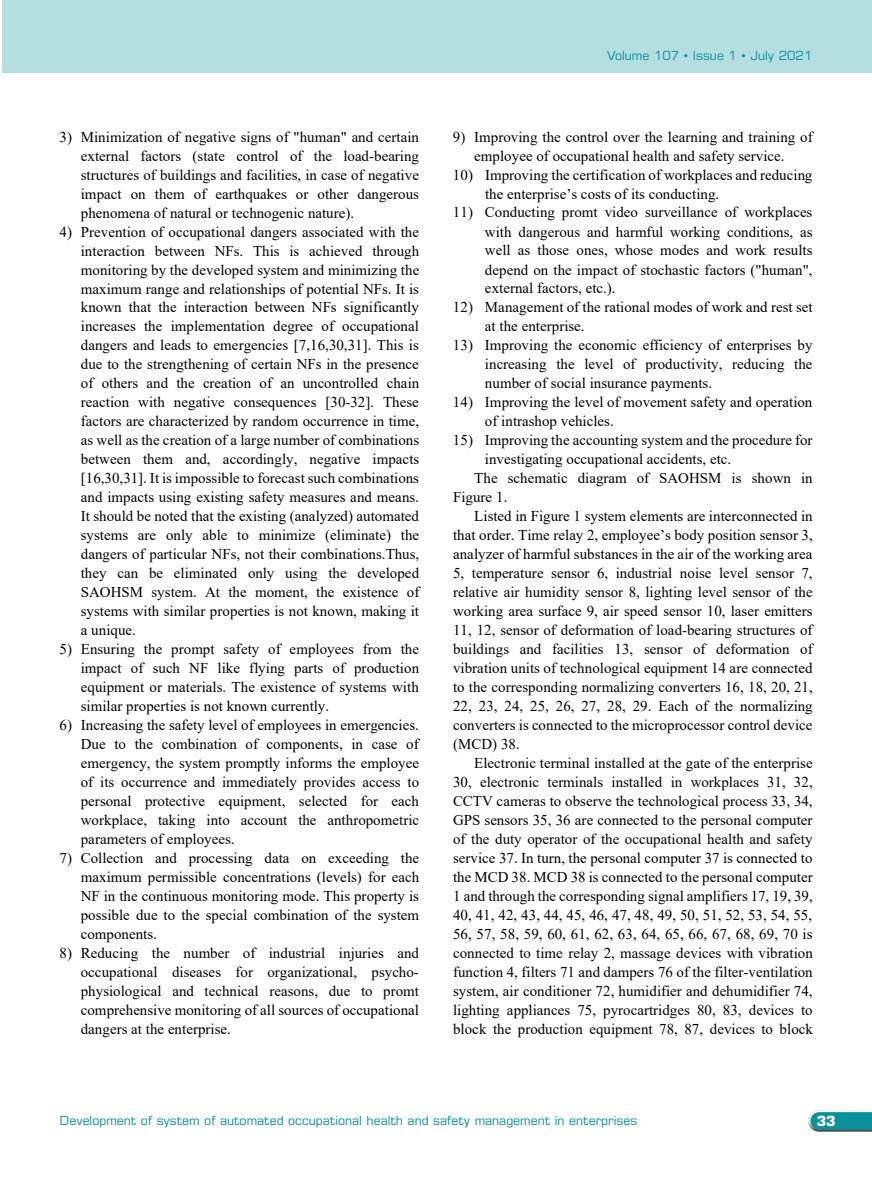
<style>
.page{position:relative;width:872px;height:1191px;background:#fff}
.page>*{position:absolute;margin:0;border:0;box-sizing:border-box;transform-origin:0 0}
.t1{font:15px/18.9px "Times New Roman";letter-spacing:.005em;color:#000;text-align:justify}
.t2{font:700 14.1px "Eurostile LT Pro";color:#fff}
.t3{font:12.6px "Eurostile LT Pro";color:#09919b}
</style>
<div class="page">
<svg style="left:808px;top:1110px;width:64px;height:21px"></svg>
<div style="left:2px;top:0;width:870px;height:72px;background:#b5dee1"></div>
<p class="t1" style="left:81px;top:127px;width:340px;text-indent:-21px">3) Minimization of negative signs of "human" and certain external factors (state control of the load-bearing structures of buildings and facilities, in case of negative impact on them of earthquakes or other dangerous phenomena of natural or technogenic nature).</p>
<p class="t1" style="left:81px;top:222px;width:340px;text-indent:-21px">4) Prevention of occupational dangers associated with the interaction between NFs. This is achieved through monitoring by the developed system and minimizing the maximum range and relationships of potential NFs. It is known that the interaction between NFs significantly increases the implementation degree of occupational dangers and leads to emergencies [7,16,30,31]. This is due to the strengthening of certain NFs in the presence of others and the creation of an uncontrolled chain reaction with negative consequences [30-32]. These factors are characterized by random occurrence in time, as well as the creation of a large number of combinations between them and, accordingly, negative impacts [16,30,31]. It is impossible to forecast such combinations and impacts using existing safety measures and means.<br>It should be noted that the existing (analyzed) automated systems are only able to minimize (eliminate) the dangers of particular NFs, not their combinations.Thus, they can be eliminated only using the developed SAOHSM system. At the moment, the existence of systems with similar properties is not known, making it a unique.</p>
<p class="t1" style="left:81px;top:639px;width:340px;text-indent:-21px">5) Ensuring the prompt safety of employees from the impact of such NF like flying parts of production equipment or materials. The existence of systems with similar properties is not known currently.</p>
<p class="t1" style="left:81px;top:715px;width:340px;text-indent:-21px">6) Increasing the safety level of employees in emergencies.<br>Due to the combination of components, in case of emergency, the system promptly informs the employee of its occurrence and immediately provides access to personal protective equipment, selected for each workplace, taking into account the anthropometric parameters of employees.</p>
<p class="t1" style="left:81px;top:847px;width:340px;text-indent:-21px">7) Collection and processing data on exceeding the maximum permissible concentrations (levels) for each NF in the continuous monitoring mode. This property is possible due to the special combination of the system components.</p>
<p class="t1" style="left:81px;top:942px;width:340px;text-indent:-21px">8) Reducing the number of industrial injuries and occupational diseases for organizational, psycho&shy;physiological and technical reasons, due to promt comprehensive monitoring of all sources of occupational dangers at the enterprise.</p>
<p class="t3" style="left:607px;top:48px;width:207px">Volume 107 • Issue 1 • July 2021</p>
<p class="t1" style="left:453px;top:127px;width:361px;text-align:center">9) Improving the control over the learning and training of employee of occupational health and safety service.</p>
<p class="t1" style="left:485px;top:165px;width:329px;text-indent:-32px">10) Improving the certification of workplaces and reducing the enterprise’s costs of its conducting.</p>
<p class="t1" style="left:485px;top:202px;width:329px;text-indent:-32px">11) Conducting promt video surveillance of workplaces with dangerous and harmful working conditions, as well as those ones, whose modes and work results depend on the impact of stochastic factors ("human", external factors, etc.).</p>
<p class="t1" style="left:485px;top:297px;width:329px;text-indent:-32px">12) Management of the rational modes of work and rest set at the enterprise.</p>
<p class="t1" style="left:485px;top:335px;width:329px;text-indent:-32px">13) Improving the economic efficiency of enterprises by increasing the level of productivity, reducing the number of social insurance payments.</p>
<p class="t1" style="left:485px;top:392px;width:329px;text-indent:-32px">14) Improving the level of movement safety and operation of intrashop vehicles.</p>
<p class="t1" style="left:453px;top:430px;width:361px">15) Improving the accounting system and the procedure for</p>
<p class="t1" style="left:485px;top:449px;width:248px">investigating occupational accidents, etc.</p>
<p class="t1" style="left:474px;top:468px;width:340px">The schematic diagram of SAOHSM is shown in</p>
<p class="t1" style="left:453px;top:487px;width:56px">Figure 1.</p>
<p class="t1" style="left:474px;top:506px;width:340px">Listed in Figure 1 system elements are interconnected in</p>
<p class="t1" style="left:453px;top:525px;width:361px">that order. Time relay 2, employee’s body position sensor 3,</p>
<p class="t1" style="left:453px;top:544px;width:361px">analyzer of harmful substances in the air of the working area</p>
<p class="t1" style="left:453px;top:563px;width:361px">5, temperature sensor 6, industrial noise level sensor 7,</p>
<p class="t1" style="left:453px;top:582px;width:361px">relative air humidity sensor 8, lighting level sensor of the</p>
<p class="t1" style="left:453px;top:601px;width:361px">working area surface 9, air speed sensor 10, laser emitters</p>
<p class="t1" style="left:453px;top:620px;width:361px">11, 12, sensor of deformation of load-bearing structures of</p>
<p class="t1" style="left:453px;top:639px;width:361px">buildings and facilities 13, sensor of deformation of</p>
<p class="t1" style="left:453px;top:658px;width:361px">vibration units of technological equipment 14 are connected</p>
<p class="t1" style="left:453px;top:677px;width:361px">to the corresponding normalizing converters 16, 18, 20, 21,</p>
<p class="t1" style="left:453px;top:696px;width:361px">22, 23, 24, 25, 26, 27, 28, 29. Each of the normalizing</p>
<p class="t1" style="left:453px;top:715px;width:361px">converters is connected to the microprocessor control device</p>
<p class="t1" style="left:453px;top:734px;width:68px">(MCD) 38.</p>
<p class="t1" style="left:474px;top:753px;width:340px">Electronic terminal installed at the gate of the enterprise</p>
<p class="t1" style="left:453px;top:772px;width:361px">30, electronic terminals installed in workplaces 31, 32,</p>
<p class="t1" style="left:453px;top:791px;width:361px">CCTV cameras to observe the technological process 33, 34,</p>
<p class="t1" style="left:453px;top:810px;width:361px">GPS sensors 35, 36 are connected to the personal computer</p>
<p class="t1" style="left:453px;top:829px;width:361px">of the duty operator of the occupational health and safety</p>
<p class="t1" style="left:453px;top:848px;width:361px">service 37. In turn, the personal computer 37 is connected to</p>
<p class="t1" style="left:453px;top:867px;width:361px">the MCD 38. MCD 38 is connected to the personal computer</p>
<p class="t1" style="left:453px;top:886px;width:361px">1 and through the corresponding signal amplifiers 17, 19, 39,</p>
<p class="t1" style="left:453px;top:904px;width:361px">40, 41, 42, 43, 44, 45, 46, 47, 48, 49, 50, 51, 52, 53, 54, 55,</p>
<p class="t1" style="left:453px;top:924px;width:361px">56, 57, 58, 59, 60, 61, 62, 63, 64, 65, 66, 67, 68, 69, 70 is</p>
<p class="t1" style="left:453px;top:942px;width:361px">connected to time relay 2, massage devices with vibration</p>
<p class="t1" style="left:453px;top:962px;width:361px">function 4, filters 71 and dampers 76 of the filter-ventilation</p>
<p class="t1" style="left:453px;top:980px;width:361px">system, air conditioner 72, humidifier and dehumidifier 74,</p>
<p class="t1" style="left:453px;top:999px;width:361px">lighting appliances 75, pyrocartridges 80, 83, devices to</p>
<p class="t1" style="left:453px;top:1018px;width:361px">block the production equipment 78, 87, devices to block</p>
<p class="t3" style="left:60px;top:1113px;width:579px">Development of system of automated occupational health and safety management in enterprises</p>
<p class="t2" style="left:816px;top:1112px;width:20px">33</p>
</div>
